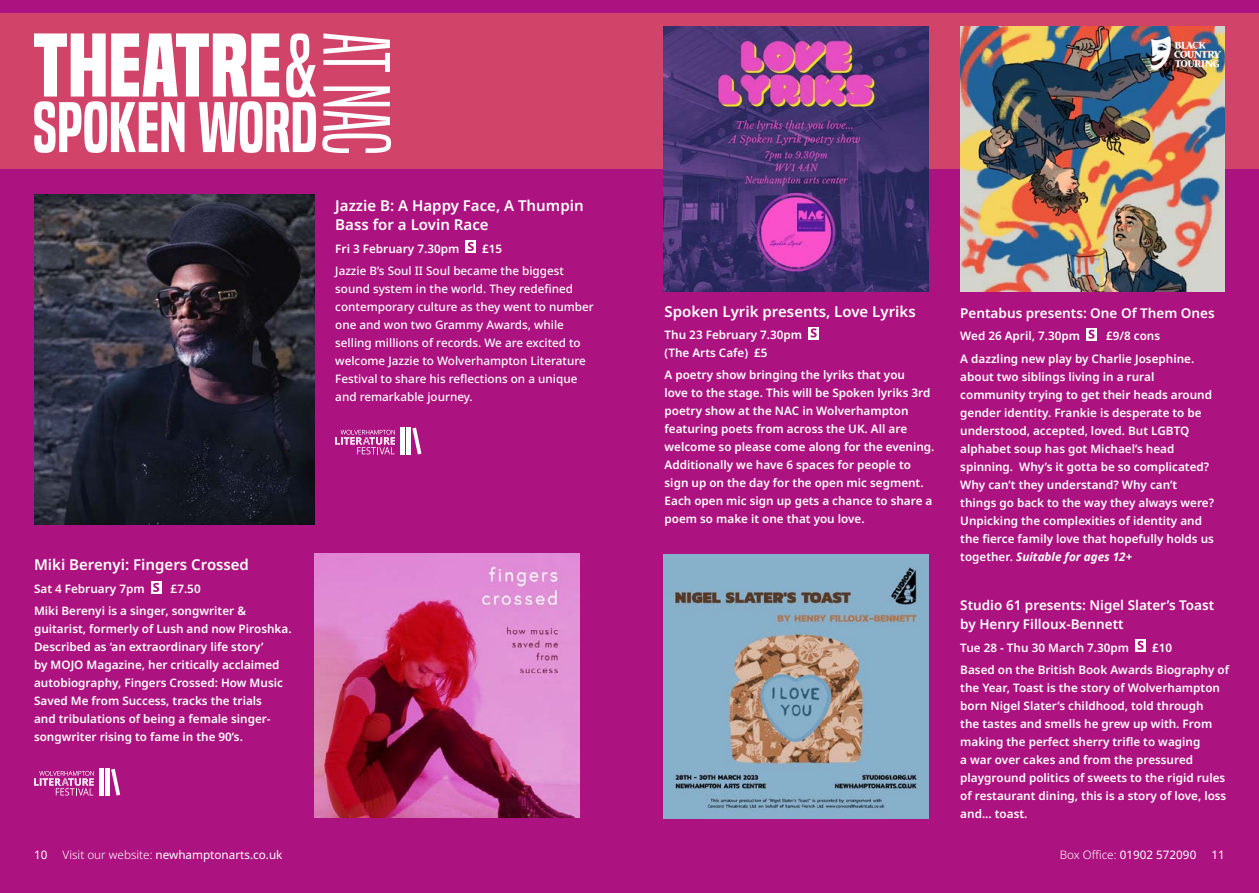
<style>
.page{position:relative;width:1259px;height:893px;background:#ad1380}
.page>*{position:absolute;margin:0;border:0;box-sizing:border-box;transform-origin:0 0}
.t1{font:600 15px/19.5px "Noto Sans";color:#fff}
.t2{font:600 13.5px/19.5px "Noto Sans";color:#fff}
.t3{font:600 11.7px/18px "Noto Sans";color:#fff}
.t4{font:500 11.7px/18px "Noto Sans";color:#fff}
.t5{font:11.7px "Noto Sans";color:#fff}
.s1{font-weight:700;font-style:italic}
.s2{font-weight:300}
</style>
<div class="page">
<div style="left:0;top:13px;width:1259px;height:156px;background:#d2436a"></div>
<svg style="left:34px;top:33px;width:282px;height:120px"></svg>
<svg style="left:323px;top:33px;width:67px;height:39px"></svg>
<svg style="left:322px;top:86px;width:69px;height:67px"></svg>
<img style="left:34px;top:195px;width:281px;height:329px">
<img style="left:960px;top:27px;width:265px;height:264px">
<img style="left:663px;top:27px;width:265px;height:264px">
<svg style="left:1086px;top:328px;width:11px;height:12px"></svg>
<svg style="left:1088px;top:330px;width:6px;height:9px"></svg>
<svg style="left:808px;top:327px;width:11px;height:12px"></svg>
<svg style="left:810px;top:328px;width:6px;height:10px"></svg>
<div style="left:465px;top:240px;width:11px;height:13px;background:#fff"></div>
<svg style="left:468px;top:242px;width:6px;height:9px"></svg>
<svg style="left:412px;top:428px;width:9px;height:26px"></svg>
<div style="left:400px;top:427px;width:5px;height:27px;background:#fff"></div>
<div style="left:406px;top:427px;width:5px;height:27px;background:#fff"></div>
<svg style="left:335px;top:430px;width:60px;height:24px"></svg>
<img style="left:315px;top:553px;width:264px;height:265px">
<div style="left:151px;top:581px;width:10px;height:13px;background:#fff"></div>
<svg style="left:153px;top:583px;width:6px;height:9px"></svg>
<svg style="left:1135px;top:639px;width:11px;height:12px"></svg>
<svg style="left:1137px;top:641px;width:6px;height:9px"></svg>
<svg style="left:111px;top:769px;width:9px;height:26px"></svg>
<div style="left:99px;top:768px;width:5px;height:27px;background:#fff"></div>
<div style="left:105px;top:768px;width:5px;height:27px;background:#fff"></div>
<svg style="left:34px;top:771px;width:60px;height:24px"></svg>
<img style="left:663px;top:554px;width:265px;height:265px">
<img style="left:1151px;top:30px;width:69px;height:46px">
<p class="t1" style="left:335px;top:196px;width:250px">Jazzie B: A Happy Face, A Thumpin<br>Bass for a Lovin Race</p>
<p class="t3" style="left:335px;top:240px;width:126px">Fri 3 February 7.30pm</p>
<p class="t3" style="left:482px;top:240px;width:22px">£15</p>
<p class="t4" style="left:335px;top:262px;width:260px">Jazzie B’s Soul II Soul became the biggest sound system in the world. They redefined contemporary culture as they went to number one and won two Grammy Awards, while selling millions of records. We are excited to welcome Jazzie to Wolverhampton Literature Festival to share his reflections on a unique and remarkable journey.</p>
<p class="t1" style="left:34px;top:555px;width:216px">Miki Berenyi: Fingers Crossed</p>
<p class="t3" style="left:34px;top:579px;width:112px">Sat 4 February 7pm</p>
<p class="t3" style="left:34px;top:577px;width:213px;line-height:22.2px;text-indent:137px">£7.50<br>Miki Berenyi is a singer, songwriter &amp;</p>
<p class="t3" style="left:34px;top:620px;width:259px">guitarist, formerly of Lush and now Piroshka.<br>Described as ‘an extraordinary life story’<br>by MOJO Magazine, her critically acclaimed autobiography, Fingers Crossed: How Music Saved Me from Success, tracks the trials<br>and tribulations of being a female singer&shy;songwriter rising to fame in the 90’s.</p>
<p class="t1" style="left:664px;top:302px;width:253px">Spoken Lyrik presents, Love Lyriks</p>
<p class="t3" style="left:664px;top:326px;width:139px">Thu 23 February 7.30pm (The Arts Cafe) £5</p>
<p class="t3" style="left:664px;top:366px;width:271px">A poetry show bringing the lyriks that you<br>love to the stage. This will be Spoken lyriks 3rd poetry show at the NAC in Wolverhampton featuring poets from across the UK. All are welcome so please come along for the evening.<br>Additionally we have 6 spaces for people to sign up on the day for the open mic segment.<br>Each open mic sign up gets a chance to share a poem so make it one that you love.</p>
<p class="t2" style="left:960px;top:304px;width:256px">Pentabus presents: One Of Them Ones</p>
<p class="t3" style="left:960px;top:327px;width:121px">Wed 26 April, 7.30pm</p>
<p class="t3" style="left:960px;top:325px;width:235px;line-height:22.2px;text-indent:146px">£9/8 cons<br>A dazzling new play by Charlie Josephine.</p>
<p class="t3" style="left:960px;top:368px;width:255px">about two siblings living in a rural community trying to get their heads around gender identity. Frankie is desperate to be understood, accepted, loved. But LGBTQ alphabet soup has got Michael’s head spinning. Why’s it gotta be so complicated?<br>Why can’t they understand? Why can’t things go back to the way they always were?<br>Unpicking the complexities of identity and the fierce family love that hopefully holds us together. <span class="s1">Suitable for ages 12+</span></p>
<p class="t2" style="left:960px;top:595px;width:255px">Studio 61 presents: Nigel Slater’s Toast by Henry Filloux-Bennett</p>
<p class="t3" style="left:960px;top:638px;width:170px">Tue 28 - Thu 30 March 7.30pm</p>
<p class="t3" style="left:960px;top:636px;width:270px;line-height:22.2px;text-indent:192px">£10<br>Based on the British Book Awards Biography of</p>
<p class="t3" style="left:960px;top:679px;width:267px">the Year, Toast is the story of Wolverhampton born Nigel Slater’s childhood, told through<br>the tastes and smells he grew up with. From making the perfect sherry trifle to waging<br>a war over cakes and from the pressured playground politics of sweets to the rigid rules of restaurant dining, this is a story of love, loss and... toast.</p>
<p class="t5" style="left:34px;top:846px;width:15px">10</p>
<p class="t5" style="left:63px;top:846px;width:221px"><span class="s2">Visit our website:</span> newhamptonarts.co.uk</p>
<p class="t5" style="left:1059px;top:846px;width:138px"><span class="s2">Box Office:</span> 01902 572090</p>
<p class="t5" style="left:1211px;top:846px;width:15px">11</p>
</div>
